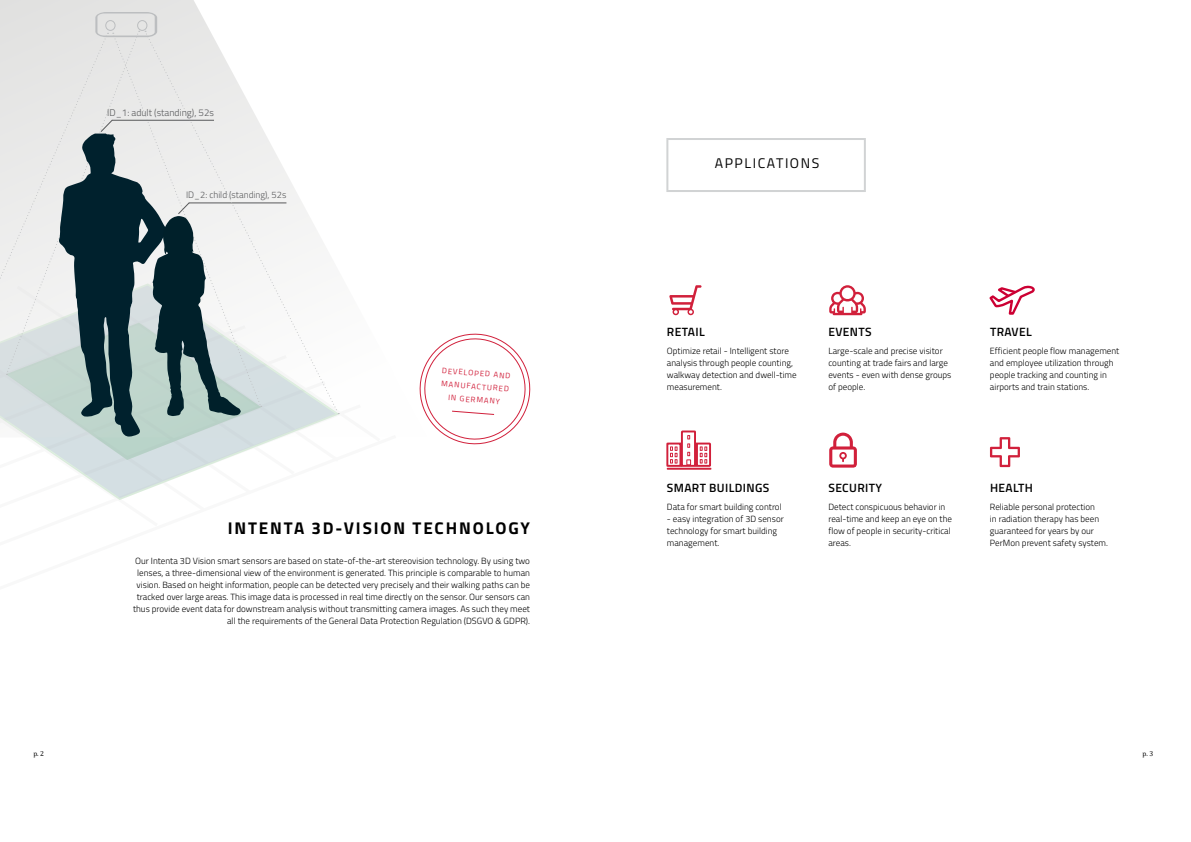
<style>
.page{position:relative;width:1191px;height:842px;background:#fff}
.page>*{position:absolute;margin:0;border:0;box-sizing:border-box;transform-origin:0 0}
.t1{font:700 17px "Titillium";letter-spacing:.11em;color:#000}
.t2{font:14px "Titillium";letter-spacing:.11em;color:#000}
.t3{font:600 12px "Titillium";letter-spacing:.03em;color:#000}
.t4{font:300 9.7px "Titillium";color:#58595b}
.t5{font:300 9.3px "Titillium";color:#58595b}
.t6{font:300 9px/12px "Titillium";color:#000}
.t7{font:7.8px/13.3px "Titillium";color:#d1203b;text-align:center}
.t8{font:7px "Cambria";color:#000}
</style>
<div class="page">
<svg style="left:989px;top:285px;width:46px;height:30px"></svg>
<svg style="left:669px;top:285px;width:32px;height:30px"></svg>
<svg style="left:990px;top:437px;width:30px;height:30px"></svg>
<svg style="left:829px;top:285px;width:37px;height:30px"></svg>
<div style="left:0;top:0;width:200px;height:12px;background:#e3e3e2"></div>
<svg style="left:829px;top:433px;width:28px;height:35px"></svg>
<div style="left:667px;top:468px;width:44px;height:2px;border:1px solid #d1203b"></div>
<svg style="left:666px;top:430px;width:45px;height:38px"></svg>
<svg style="left:419px;top:333px;width:112px;height:112px"></svg>
<div style="left:666px;top:138px;width:200px;height:54px;border:2px solid #d1d3d4"></div>
<svg style="left:0;top:12px;width:340px;height:488px"></svg>
<p class="t4" style="left:107px;top:106px;width:108px">ID_1: adult (standing), 52s</p>
<p class="t5" style="left:186px;top:188px;width:102px">ID_2: child (standing), 52s</p>
<p class="t7" style="left:442px;top:363px;width:70px;rotate:5deg">DEVELOPED AND<br>MANUFACTURED<br>IN GERMANY</p>
<h1 class="t1" style="left:228px;top:515px;width:304px">INTENTA 3D-VISION TECHNOLOGY</h1>
<p class="t6" style="left:133px;top:554px;width:398px;text-align:right">Our Intenta 3D Vision smart sensors are based on state-of-the-art stereovision technology. By using two lenses, a three-dimensional view of the environment is generated. This principle is comparable to human vision. Based on height information, people can be detected very precisely and their walking paths can be tracked over large areas. This image data is processed in real time directly on the sensor. Our sensors can thus provide event data for downstream analysis without transmitting camera images. As such they meet all the requirements of the General Data Protection Regulation (DSGVO &amp; GDPR).</p>
<h2 class="t2" style="left:715px;top:153px;width:106px">APPLICATIONS</h2>
<h3 class="t3" style="left:667px;top:323px;width:39px">RETAIL</h3>
<h3 class="t3" style="left:828px;top:323px;width:45px">EVENTS</h3>
<h3 class="t3" style="left:990px;top:323px;width:43px">TRAVEL</h3>
<p class="t6" style="left:667px;top:344px;width:131px">Optimize retail - Intelligent store analysis through people counting, walkway detection and dwell-time measurement.</p>
<p class="t6" style="left:828px;top:344px;width:124px">Large-scale and precise visitor counting at trade fairs and large events - even with dense groups of people.</p>
<p class="t6" style="left:990px;top:344px;width:131px">Efficient people flow management and employee utilization through people tracking and counting in airports and train stations.</p>
<h3 class="t3" style="left:667px;top:479px;width:104px">SMART BUILDINGS</h3>
<h3 class="t3" style="left:828px;top:479px;width:55px">SECURITY</h3>
<h3 class="t3" style="left:990px;top:479px;width:44px">HEALTH</h3>
<p class="t6" style="left:667px;top:500px;width:116px">Data for smart building control</p>
<p class="t6" style="left:667px;top:512px;width:118px">- easy integration of 3D sensor technology for smart building management.</p>
<p class="t6" style="left:828px;top:500px;width:125px">Detect conspicuous behavior in real-time and keep an eye on the flow of people in security-critical areas.</p>
<p class="t6" style="left:990px;top:500px;width:120px">Reliable personal protection<br>in radiation therapy has been guaranteed for years by our<br>PerMon prevent safety system.</p>
<p class="t8" style="left:33px;top:749px;width:12px">p. 2</p>
<p class="t8" style="left:1142px;top:749px;width:12px">p. 3</p>
</div>
